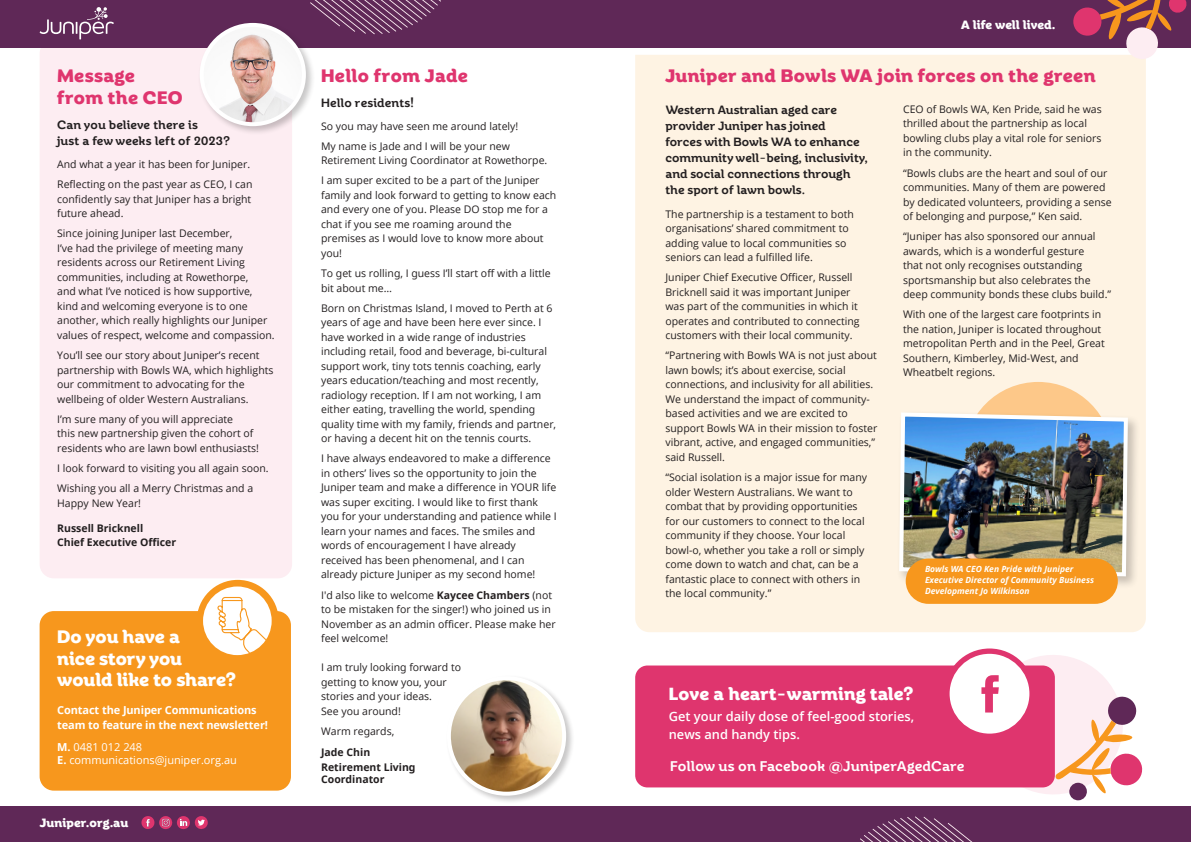
<style>
.page{position:relative;width:1191px;height:842px;background:#fff}
.page>*{position:absolute;margin:0;border:0;box-sizing:border-box;transform-origin:0 0}
.BODY_11pt{font:700 18px/21.6px "Rhetoric";color:#fff}
.Heading_2{font:700 18px "Rhetoric";letter-spacing:.02em;color:#df356e}
.Heading_1{font:700 18px "Rhetoric";letter-spacing:.02em;color:#df356e}
.Intro{font:700 18px "Rhetoric";letter-spacing:.02em;color:#df356e}
.Heading_2-2{font:700 17.5px "Rhetoric";letter-spacing:.01em;color:#fff}
.Heading_3{font:500 14px "Rhetoric";letter-spacing:.01em;color:#fff}
.BODY_11pt-2{font:600 12.9px/17.5px "Open Sans";color:#fff}
.BODY_11pt-3{font:500 12px/16px "Rhetoric";color:#231f20}
.Intro-2{font:500 12px/16px "Rhetoric";letter-spacing:.01em;color:#231f20}
.t1{font:700 12px "Rhetoric";letter-spacing:.01em;color:#fff}
.BODY_11pt-4{font:700 11px/15px "Open Sans";letter-spacing:-.01em;color:#fff}
.BODY_11pt-5{font:11px/13.2px "Open Sans";color:#fff}
.Intro-3{font:10.5px/14.5px "Open Sans";color:#231f20}
.BODY_11pt-6{font:10.5px/14.5px "Open Sans";color:#231f20}
.Intro-4{font:700 10.5px/15px "Open Sans";color:#231f20}
.BODY_11pt-7{font:italic 700 8.5px/11px "Open Sans";color:#fff}
.s1{font-weight:700}
</style>
<div class="page">
<div style="left:40px;top:39px;width:252px;height:539px;background:#fdedf2;border-radius:14px"></div>
<div style="left:445px;top:674px;width:129px;height:130px;background:#231f20;opacity:.25"></div>
<img style="left:449px;top:678px;width:115px;height:116px">
<div style="left:447px;top:676px;width:119px;height:120px;border:4px solid #fff;border-radius:50%"></div>
<div style="left:635px;top:55px;width:510px;height:577px;background:#fef3e3"></div>
<div style="left:964px;top:382px;width:148px;height:148px;background:#fdc889;border-radius:50%"></div>
<div style="left:896px;top:410px;width:244px;height:179px;background:#231f20;opacity:.25"></div>
<img style="left:897px;top:410px;width:233px;height:168px">
<div style="left:905px;top:558px;width:212px;height:46px;background:#f7971d;border-radius:23px"></div>
<div style="left:40px;top:611px;width:251px;height:180px;background:#f7971d;border-radius:14px"></div>
<div style="left:197px;top:580px;width:82px;height:82px;background:#f7971d;border-radius:50%"></div>
<div style="left:203px;top:586px;width:69px;height:69px;background:#fff;border-radius:50%"></div>
<svg style="left:216px;top:596px;width:55px;height:59px"></svg>
<div style="left:0;top:806px;width:1191px;height:36px;background:#5f2857"></div>
<div style="left:0;top:0;width:1191px;height:48px;background:#5f2857"></div>
<svg style="left:40px;top:7px;width:74px;height:32px"></svg>
<svg style="left:1071px;top:0;width:116px;height:61px"></svg>
<svg style="left:141px;top:816px;width:67px;height:13px"></svg>
<svg style="left:860px;top:816px;width:113px;height:26px"></svg>
<div style="left:635px;top:665px;width:419px;height:122px;background:#df356e;border-radius:12px"></div>
<div style="left:944px;top:648px;width:90px;height:91px;background:#df356e;border-radius:50%"></div>
<div style="left:949px;top:654px;width:80px;height:80px;background:#fff;border-radius:50%"></div>
<svg style="left:973px;top:648px;width:170px;height:153px"></svg>
<svg style="left:310px;top:0;width:131px;height:34px"></svg>
<div style="left:198px;top:21px;width:117px;height:115px;background:#231f20;opacity:.25"></div>
<img style="left:202px;top:25px;width:102px;height:99px">
<div style="left:200px;top:23px;width:106px;height:103px;border:4px solid #fff;border-radius:50%"></div>
<p class="Heading_1" style="left:57px;top:65px;width:79px">Message</p>
<p class="Heading_1" style="left:57px;top:87px;width:127px">from the CEO</p>
<p class="Intro-2" style="left:57px;top:117px;width:175px">Can you believe there is<br>just a few weeks left of 2023?</p>
<p class="Intro-3" style="left:57px;top:157px;width:194px">And what a year it has been for Juniper.</p>
<p class="Intro-3" style="left:57px;top:177px;width:197px;text-align:justify">Reflecting on the past year as CEO, I can confidently say that Juniper has a bright future ahead.</p>
<p class="Intro-3" style="left:57px;top:226px;width:219px">Since joining Juniper last December,<br>I’ve had the privilege of meeting many residents across our Retirement Living communities, including at Rowethorpe,<br>and what I’ve noticed is how supportive, kind and welcoming everyone is to one another, which really highlights our Juniper values of respect, welcome and compassion.</p>
<p class="Intro-3" style="left:57px;top:348px;width:218px">You’ll see our story about Juniper’s recent partnership with Bowls WA, which highlights our commitment to advocating for the wellbeing of older Western Australians.</p>
<p class="Intro-3" style="left:57px;top:411px;width:203px">I’m sure many of you will appreciate<br>this new partnership given the cohort of residents who are lawn bowl enthusiasts!</p>
<p class="Intro-3" style="left:57px;top:461px;width:213px">I look forward to visiting you all again soon.</p>
<p class="Intro-3" style="left:57px;top:481px;width:198px">Wishing you all a Merry Christmas and a<br>Happy New Year!</p>
<p class="Intro-4" style="left:57px;top:520px;width:88px">Russell Bricknell</p>
<p class="Intro-4" style="left:57px;top:534px;width:120px">Chief Executive Officer</p>
<p class="BODY_11pt" style="left:57px;top:626px;width:181px">Do you have a<br>nice story you would like to share?</p>
<p class="BODY_11pt-4" style="left:57px;top:702px;width:212px">Contact the Juniper Communications team to feature in the next newsletter!</p>
<p class="BODY_11pt-5" style="left:57px;top:740px;width:181px"><span class="s1">M.</span> 0481 012 248<br><span class="s1">E.</span> communications@juniper.org.au</p>
<p class="t1" style="left:40px;top:816px;width:90px">Juniper.org.au</p>
<p class="Intro" style="left:321px;top:65px;width:148px">Hello from Jade</p>
<p class="Intro-2" style="left:321px;top:94px;width:94px">Hello residents!</p>
<p class="Intro-3" style="left:321px;top:115px;width:199px;line-height:20.2px">So you may have seen me around lately!<br>My name is Jade and I will be your new</p>
<p class="Intro-3" style="left:321px;top:150px;width:228px;line-height:20.2px">Retirement Living Coordinator at Rowethorpe.<br>I am super excited to be a part of the Juniper</p>
<p class="Intro-3" style="left:321px;top:188px;width:237px">family and look forward to getting to know each and every one of you. Please DO stop me for a chat if you see me roaming around the premises as I would love to know more about you!</p>
<p class="Intro-3" style="left:321px;top:266px;width:231px">To get us rolling, I guess I’ll start off with a little bit about me…</p>
<p class="Intro-3" style="left:321px;top:300px;width:237px">Born on Christmas Island, I moved to Perth at 6 years of age and have been here ever since. I have worked in a wide range of industries including retail, food and beverage, bi-cultural support work, tiny tots tennis coaching, early years education/teaching and most recently, radiology reception. If I am not working, I am either eating, travelling the world, spending quality time with my family, friends and partner, or having a decent hit on the tennis courts.</p>
<p class="Intro-3" style="left:321px;top:451px;width:237px">I have always endeavored to make a difference in others’ lives so the opportunity to join the Juniper team and make a difference in YOUR life was super exciting. I would like to first thank you for your understanding and patience while I learn your names and faces. The smiles and words of encouragement I have already received has been phenomenal, and I can already picture Juniper as my second home!</p>
<p class="Intro-3" style="left:321px;top:587px;width:236px">I'd also like to welcome <span class="s1">Kaycee Chambers</span> (not to be mistaken for the singer!) who joined us in November as an admin officer. Please make her feel welcome!</p>
<p class="Intro-3" style="left:321px;top:660px;width:141px">I am truly looking forward to getting to know you, your stories and your ideas.<br>See you around!</p>
<p class="Intro-3" style="left:321px;top:723px;width:75px">Warm regards,</p>
<p class="Intro-4" style="left:321px;top:744px;width:96px">Jade Chin<br>Retirement Living</p>
<p class="Intro-4" style="left:321px;top:772px;width:65px">Coordinator</p>
<p class="t1" style="left:961px;top:18px;width:96px">A life well lived.</p>
<p class="Heading_2" style="left:665px;top:65px;width:431px">Juniper and Bowls WA join forces on the green</p>
<p class="BODY_11pt-3" style="left:665px;top:102px;width:204px">Western Australian aged care provider Juniper has joined<br>forces with Bowls WA to enhance community well-being, inclusivity, and social connections through the sport of lawn bowls.</p>
<p class="BODY_11pt-6" style="left:665px;top:206px;width:190px">The partnership is a testament to both organisations’ shared commitment to adding value to local communities so seniors can lead a fulfilled life.</p>
<p class="BODY_11pt-6" style="left:665px;top:270px;width:196px">Juniper Chief Executive Officer, Russell Bricknell said it was important Juniper was part of the communities in which it operates and contributed to connecting customers with their local community.</p>
<p class="BODY_11pt-6" style="left:665px;top:348px;width:213px">“Partnering with Bowls WA is not just about lawn bowls; it’s about exercise, social connections, and inclusivity for all abilities.<br>We understand the impact of community&shy;based activities and we are excited to support Bowls WA in their mission to foster vibrant, active, and engaged communities,” said Russell.</p>
<p class="BODY_11pt-6" style="left:665px;top:470px;width:203px">“Social isolation is a major issue for many older Western Australians. We want to combat that by providing opportunities for our customers to connect to the local community if they choose. Your local bowl-o, whether you take a roll or simply come down to watch and chat, can be a fantastic place to connect with others in the local community.”</p>
<p class="BODY_11pt-6" style="left:903px;top:102px;width:200px">CEO of Bowls WA, Ken Pride, said he was thrilled about the partnership as local bowling clubs play a vital role for seniors in the community.</p>
<p class="BODY_11pt-6" style="left:903px;top:165px;width:210px">“Bowls clubs are the heart and soul of our communities. Many of them are powered by dedicated volunteers, providing a sense of belonging and purpose,” Ken said.</p>
<p class="BODY_11pt-6" style="left:903px;top:229px;width:209px">“Juniper has also sponsored our annual awards, which is a wonderful gesture<br>that not only recognises outstanding sportsmanship but also celebrates the deep community bonds these clubs build.”</p>
<p class="BODY_11pt-6" style="left:903px;top:307px;width:203px">With one of the largest care footprints in the nation, Juniper is located throughout metropolitan Perth and in the Peel, Great Southern, Kimberley, Mid-West, and Wheatbelt regions.</p>
<p class="BODY_11pt-7" style="left:925px;top:564px;width:171px">Bowls WA CEO Ken Pride with Juniper<br>Executive Director of Community Business<br>Development Jo Wilkinson</p>
<p class="Heading_2-2" style="left:669px;top:684px;width:246px">Love a heart-warming tale?</p>
<p class="BODY_11pt-2" style="left:669px;top:707px;width:247px">Get your daily dose of feel-good stories, news and handy tips.</p>
<p class="Heading_3" style="left:670px;top:758px;width:296px">Follow us on Facebook @JuniperAgedCare</p>
</div>
